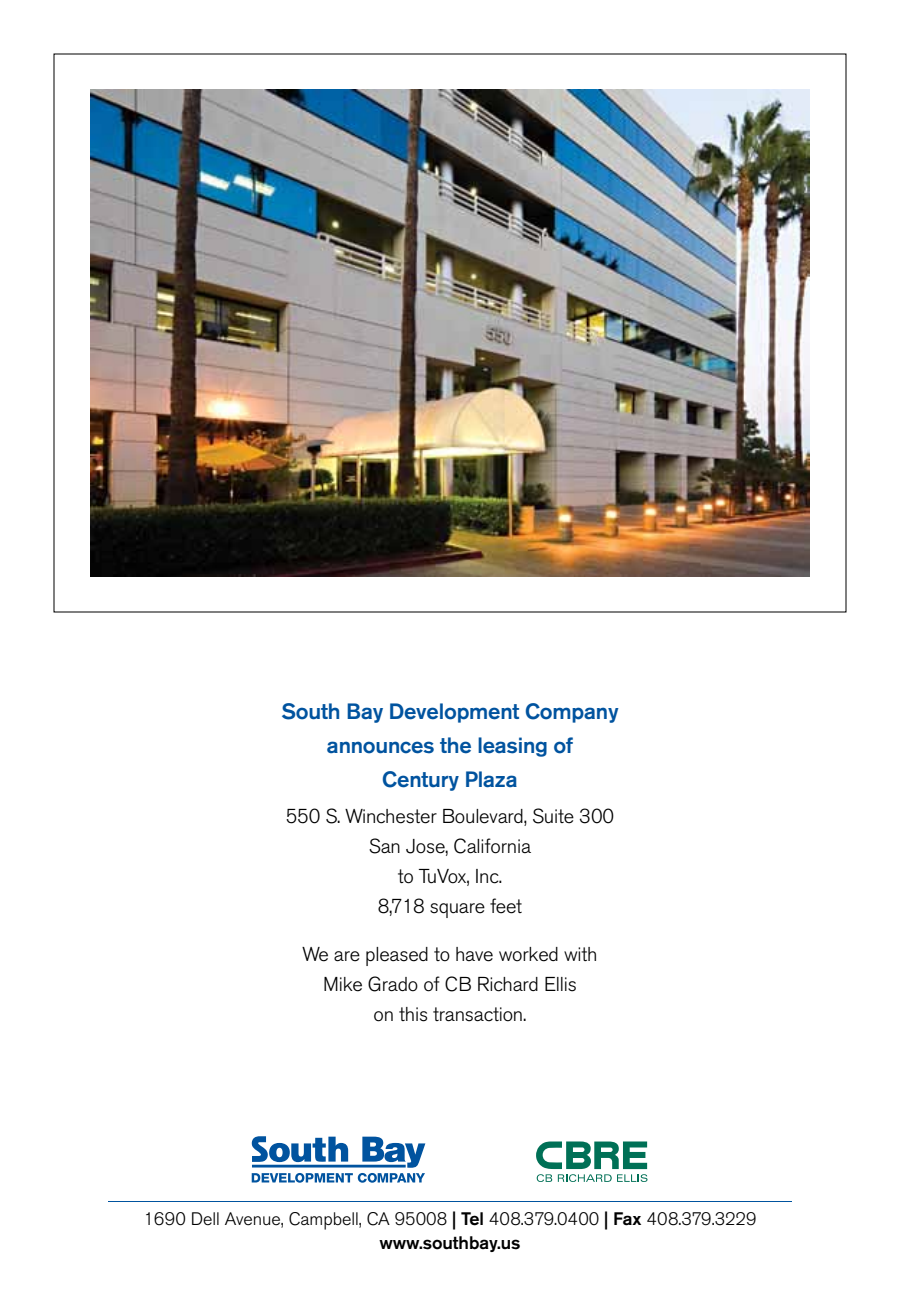
<style>
.page{position:relative;width:900px;height:1296px;background:#fff}
.page>*{position:absolute;margin:0;border:0;box-sizing:border-box;transform-origin:0 0}
.t1{font:500 22px/34px "Akzidenz Grotesk BE";letter-spacing:-.01em;color:#00539f;text-align:center}
.t2{font:300 20px/30px "Akzidenz Grotesk BE";letter-spacing:-.01em;color:#000;text-align:center}
.t3{font:300 18px/24px "Akzidenz Grotesk BE";color:#000;text-align:center}
.s1{font-weight:500}
</style>
<div class="page">
<img style="left:90px;top:90px;width:720px;height:486px">
<hr style="left:108px;top:1201px;width:684px;height:1px;background:#00539f">
<svg style="left:251px;top:1136px;width:174px;height:47px"></svg>
<hr style="left:252px;top:1165px;width:154px;height:3px;background:#00539f">
<svg style="left:536px;top:1141px;width:112px;height:41px"></svg>
<p class="t1" style="left:281px;top:695px;width:339px">South Bay Development Company announces the leasing of<br>Century Plaza</p>
<p class="t2" style="left:286px;top:802px;width:330px">550 S. Winchester Boulevard, Suite 300<br>San Jose, California<br>to TuVox, Inc.<br>8,718 square feet</p>
<p class="t2" style="left:302px;top:940px;width:297px">We are pleased to have worked with<br>Mike Grado of CB Richard Ellis<br>on this transaction.</p>
<p class="t3" style="left:143px;top:1207px;width:615px">1690 Dell Avenue, Campbell, CA 95008 <span class="s1">| Tel</span> 408.379.0400 <span class="s1">| Fax</span> 408.379.3229 <span class="s1">www.southbay.us</span></p>
</div>
